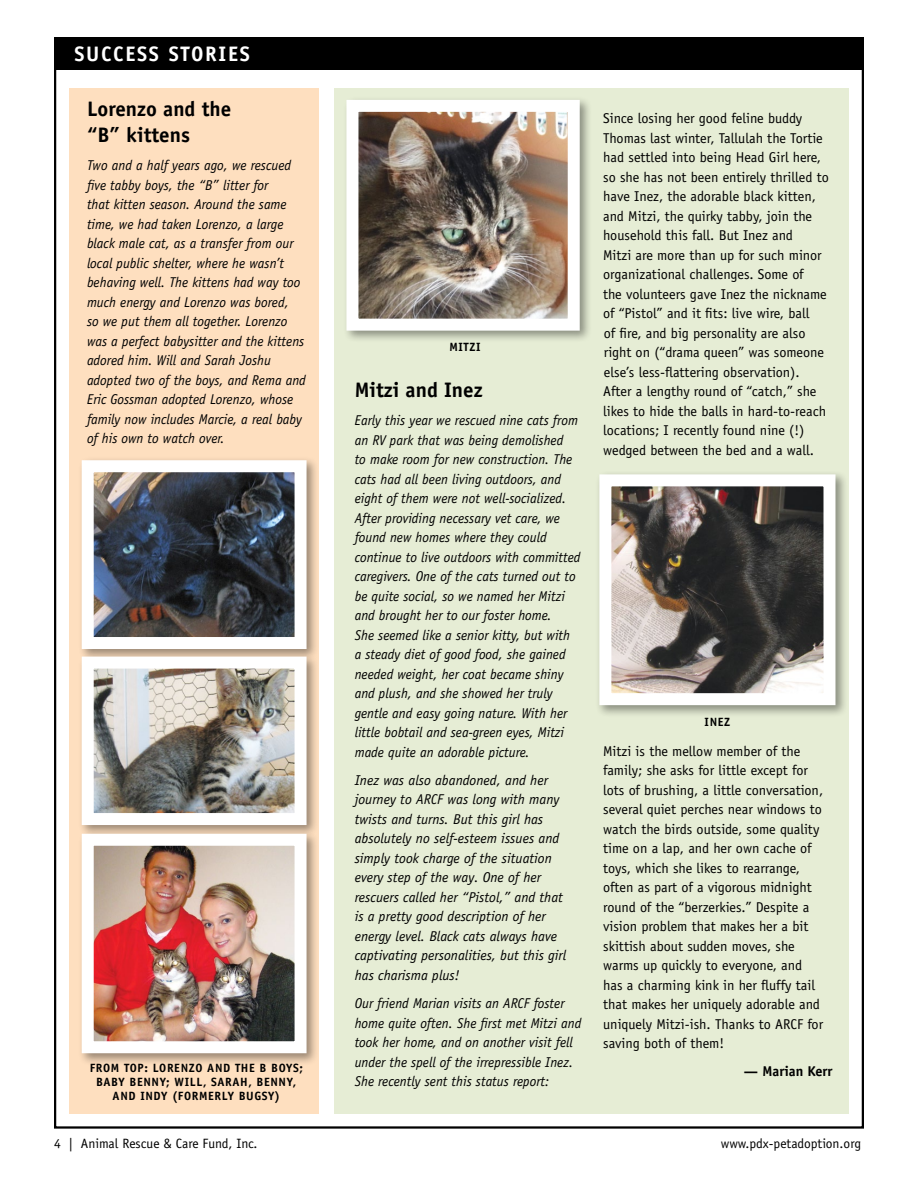
<style>
.page{position:relative;width:918px;height:1188px;background:#fff}
.page>*{position:absolute;margin:0;border:0;box-sizing:border-box;transform-origin:0 0}
.head_3{font:700 21px/25.5px "Officina Sans";color:#000}
.box_headline{font:700 21px "Officina Sans";letter-spacing:.08em;color:#fff}
.body_text_italic{font:italic 14.25px/19.5px "Officina Sans";color:#000}
.body_text{font:14.25px/19.5px "Officina Sans";color:#000}
.signature_name{font:700 14.25px "Officina Sans";color:#000}
.t1{font:13.5px "Officina Sans";color:#000}
.t2{font:700 12px/14.2px "Officina Sans";letter-spacing:.05em;color:#000;text-align:center}
</style>
<div class="page">
<div style="left:334px;top:88px;width:514px;height:1026px;background:#e6edd5"></div>
<div style="left:54px;top:38px;width:809px;height:32px;background:#000"></div>
<div style="left:69px;top:88px;width:250px;height:1026px;background:#fedfbf"></div>
<div style="left:596px;top:471px;width:252px;height:246px;background:#000;opacity:.4"></div>
<img style="left:612px;top:487px;width:211px;height:205px">
<div style="left:599px;top:474px;width:237px;height:231px;border:12px solid #fff"></div>
<div style="left:78px;top:457px;width:241px;height:205px;background:#000;opacity:.4"></div>
<img style="left:95px;top:473px;width:199px;height:163px">
<div style="left:82px;top:460px;width:225px;height:189px;border:12px solid #fff"></div>
<div style="left:78px;top:653px;width:241px;height:185px;background:#000;opacity:.4"></div>
<img style="left:95px;top:670px;width:199px;height:142px">
<div style="left:82px;top:657px;width:225px;height:168px;border:12px solid #fff"></div>
<div style="left:78px;top:830px;width:241px;height:236px;background:#000;opacity:.4"></div>
<img style="left:95px;top:847px;width:199px;height:193px">
<div style="left:82px;top:834px;width:225px;height:219px;border:12px solid #fff"></div>
<div style="left:343px;top:96px;width:249px;height:247px;background:#000;opacity:.4"></div>
<img style="left:359px;top:113px;width:208px;height:205px">
<div style="left:346px;top:100px;width:234px;height:231px;border:12px solid #fff"></div>
<p class="box_headline" style="left:74px;top:40px;width:177px">SUCCESS STORIES</p>
<p class="head_3" style="left:87px;top:96px;width:146px">Lorenzo and the “B” kittens</p>
<p class="body_text_italic" style="left:87px;top:156px;width:220px">Two and a half years ago, we rescued five tabby boys, the “B” litter for<br>that kitten season. Around the same time, we had taken Lorenzo, a large black male cat, as a transfer from our local public shelter, where he wasn’t behaving well. The kittens had way too much energy and Lorenzo was bored,<br>so we put them all together. Lorenzo was a perfect babysitter and the kittens adored him. Will and Sarah Joshu adopted two of the boys, and Rema and Eric Gossman adopted Lorenzo, whose family now includes Marcie, a real baby of his own to watch over.</p>
<p class="t2" style="left:90px;top:1061px;width:215px">FROM TOP: LORENZO AND THE B BOYS;<br>BABY BENNY; WILL, SARAH, BENNY,<br>AND INDY (FORMERLY BUGSY)</p>
<p class="t2" style="left:450px;top:340px;width:33px">MITZI</p>
<p class="head_3" style="left:355px;top:377px;width:129px">Mitzi and Inez</p>
<p class="body_text_italic" style="left:355px;top:411px;width:227px">Early this year we rescued nine cats from an RV park that was being demolished<br>to make room for new construction. The cats had all been living outdoors, and eight of them were not well-socialized.<br>After providing necessary vet care, we found new homes where they could continue to live outdoors with committed caregivers. One of the cats turned out to be quite social, so we named her Mitzi and brought her to our foster home.<br>She seemed like a senior kitty, but with<br>a steady diet of good food, she gained needed weight, her coat became shiny and plush, and she showed her truly gentle and easy going nature. With her little bobtail and sea-green eyes, Mitzi made quite an adorable picture.</p>
<p class="body_text_italic" style="left:355px;top:770px;width:213px">Inez was also abandoned, and her journey to ARCF was long with many twists and turns. But this girl has absolutely no self-esteem issues and simply took charge of the situation every step of the way. One of her rescuers called her “Pistol,” and that is a pretty good description of her energy level. Black cats always have captivating personalities, but this girl has charisma plus!</p>
<p class="body_text_italic" style="left:355px;top:994px;width:228px">Our friend Marian visits an ARCF foster home quite often. She first met Mitzi and took her home, and on another visit fell under the spell of the irrepressible Inez.<br>She recently sent this status report:</p>
<p class="body_text" style="left:603px;top:108px;width:227px">Since losing her good feline buddy Thomas last winter, Tallulah the Tortie had settled into being Head Girl here, so she has not been entirely thrilled to have Inez, the adorable black kitten, and Mitzi, the quirky tabby, join the household this fall. But Inez and<br>Mitzi are more than up for such minor organizational challenges. Some of<br>the volunteers gave Inez the nickname of “Pistol” and it fits: live wire, ball<br>of fire, and big personality are also right on (“drama queen” was someone else’s less-flattering observation).<br>After a lengthy round of “catch,” she likes to hide the balls in hard-to-reach locations; I recently found nine (!) wedged between the bed and a wall.</p>
<p class="t2" style="left:705px;top:714px;width:27px">INEZ</p>
<p class="body_text" style="left:603px;top:741px;width:222px">Mitzi is the mellow member of the family; she asks for little except for lots of brushing, a little conversation, several quiet perches near windows to watch the birds outside, some quality time on a lap, and her own cache of toys, which she likes to rearrange, often as part of a vigorous midnight round of the “berzerkies.” Despite a vision problem that makes her a bit skittish about sudden moves, she warms up quickly to everyone, and has a charming kink in her fluffy tail that makes her uniquely adorable and uniquely Mitzi-ish. Thanks to ARCF for saving both of them!</p>
<p class="signature_name" style="left:744px;top:1063px;width:90px">— Marian Kerr</p>
<p class="t1" style="left:54px;top:1136px;width:205px">4 | Animal Rescue &amp; Care Fund, Inc.</p>
<p class="t1" style="left:721px;top:1136px;width:142px">www.pdx-petadoption.org</p>
</div>
